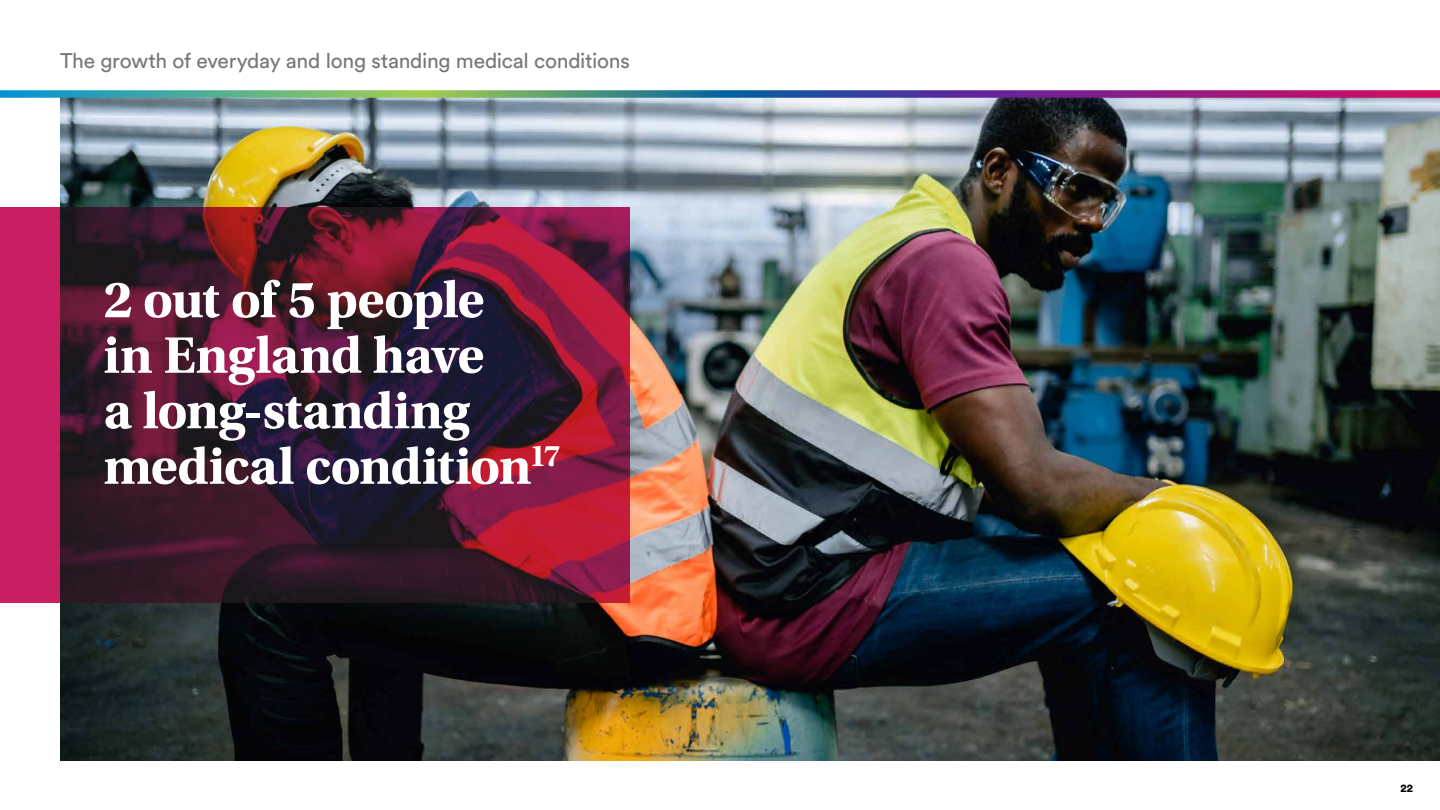
<style>
.page{position:relative;width:1440px;height:810px;background:#fff}
.page>*{position:absolute;margin:0;border:0;box-sizing:border-box;transform-origin:0 0}
.t1{font:700 54px/55.5px "Utopia Std";letter-spacing:-.015em;color:#fff}
.t2{font:21px "Circular Pro";letter-spacing:-.015em;color:#75787b}
.t3{font:900 11.25px "Circular Pro";color:#000}
</style>
<div class="page">
<img style="left:60px;top:98px;width:1380px;height:662px">
<svg style="left:0;top:207px;width:630px;height:396px"></svg>
<svg style="left:0;top:90px;width:1440px;height:8px"></svg>
<p class="t2" style="left:60px;top:46px;width:571px">The growth of everyday and long standing medical conditions</p>
<p class="t1" style="left:103px;top:272px;width:459px">2 out of 5 people<br>in England have<br>a long-standing medical condition<sup>17</sup></p>
<p class="t3" style="left:1400px;top:780px;width:14px">22</p>
</div>
